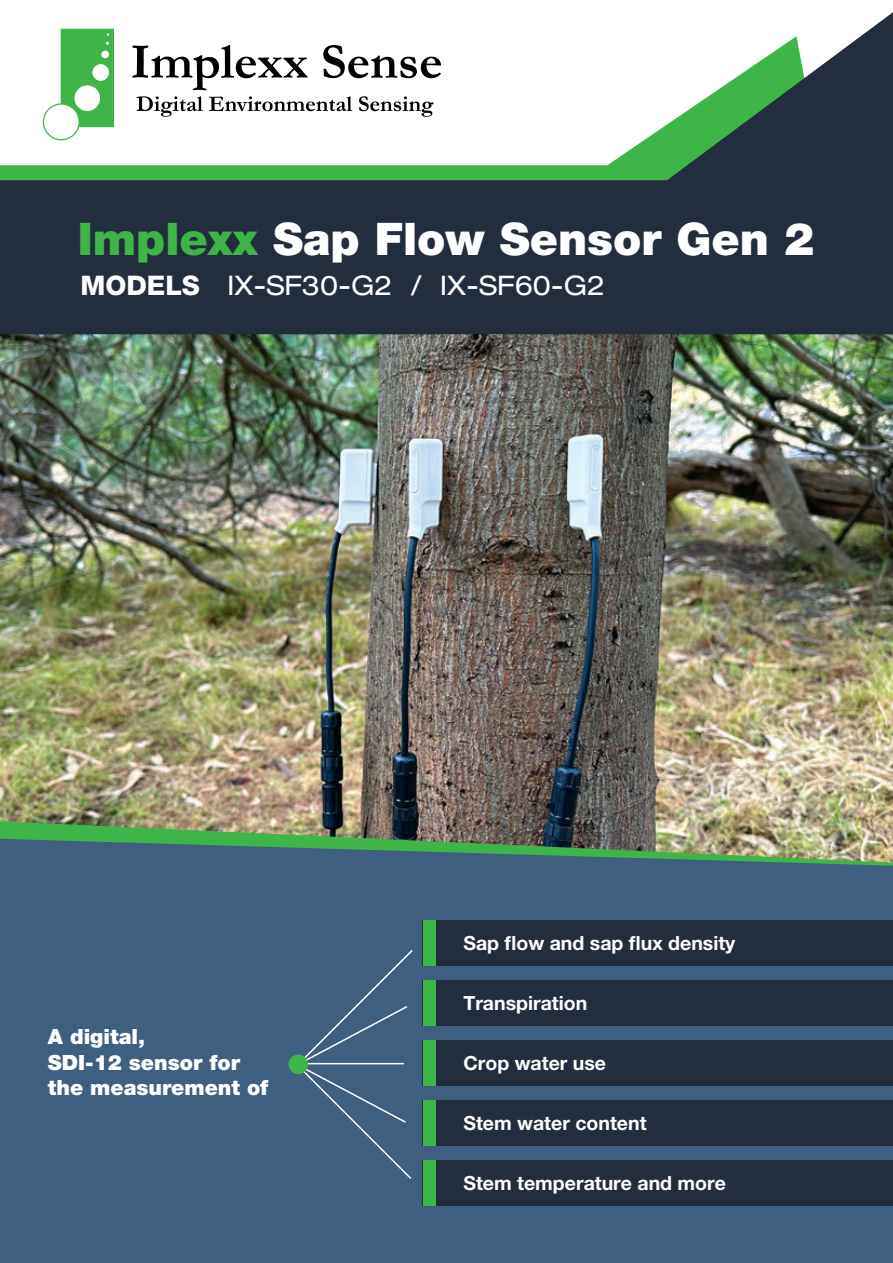
<style>
.page{position:relative;width:893px;height:1263px;background:#fff}
.page>*{position:absolute;margin:0;border:0;box-sizing:border-box;transform-origin:0 0}
.t1{font:900 45px "Helvetica Neue LT Pro";color:#fff}
.t2{font:expanded 27px "Helvetica Neue LT Pro";color:#fff}
.t3{font:900 21px/25.2px "Helvetica Neue LT Pro";color:#fff}
.t4{font:700 19.5px "Helvetica Neue LT Pro";color:#fff}
.s1{color:#3fb549}
.s2{font-weight:800;font-stretch:normal}
</style>
<div class="page">
<img style="left:0;top:334px;width:893px;height:487px">
<svg style="left:0;top:12px;width:893px;height:322px;fill:#222d3d"></svg>
<img style="left:0;top:821px;width:893px;height:18px">
<div style="left:0;top:839px;width:893px;height:424px;background:#3e5f7f"></div>
<div style="left:423px;top:920px;width:470px;height:45px;background:#222d3d"></div>
<div style="left:423px;top:920px;width:12px;height:45px;background:#3fb549"></div>
<div style="left:423px;top:980px;width:470px;height:45px;background:#222d3d"></div>
<div style="left:423px;top:980px;width:12px;height:45px;background:#3fb549"></div>
<div style="left:423px;top:1040px;width:470px;height:45px;background:#222d3d"></div>
<div style="left:423px;top:1040px;width:12px;height:45px;background:#3fb549"></div>
<div style="left:423px;top:1100px;width:470px;height:45px;background:#222d3d"></div>
<div style="left:423px;top:1100px;width:12px;height:45px;background:#3fb549"></div>
<div style="left:423px;top:1160px;width:470px;height:45px;background:#222d3d"></div>
<div style="left:423px;top:1160px;width:12px;height:45px;background:#3fb549"></div>
<div style="left:295px;top:948px;width:119px;height:232px;background:#3e5f7f"></div>
<div style="left:288px;top:1055px;width:20px;height:19px;background:#3fb549;border-radius:50%"></div>
<div style="left:61px;top:29px;width:52px;height:98px;background:#40b449"></div>
<div style="left:61px;top:29px;width:53px;height:98px;border:1px solid #40b449"></div>
<div style="left:74px;top:85px;width:27px;height:27px;background:#fff;border-radius:50%"></div>
<div style="left:73px;top:84px;width:28px;height:28px;border:1px solid #40b449;border-radius:50%"></div>
<div style="left:92px;top:64px;width:18px;height:17px;background:#fff;border-radius:50%"></div>
<div style="left:91px;top:63px;width:19px;height:19px;border:1px solid #40b449;border-radius:50%"></div>
<div style="left:101px;top:50px;width:9px;height:9px;background:#fff;border-radius:50%"></div>
<div style="left:100px;top:49px;width:10px;height:11px;border:1px solid #40b449;border-radius:50%"></div>
<div style="left:43px;top:104px;width:36px;height:36px;background:#fff;border-radius:50%"></div>
<div style="left:43px;top:103px;width:37px;height:37px;border:1px solid #40b449;border-radius:50%"></div>
<svg style="left:106px;top:33px;width:3px;height:12px"></svg>
<svg style="left:132px;top:45px;width:175px;height:45px"></svg>
<svg style="left:323px;top:45px;width:118px;height:33px"></svg>
<svg style="left:137px;top:96px;width:66px;height:21px"></svg>
<svg style="left:209px;top:96px;width:143px;height:15px"></svg>
<svg style="left:359px;top:96px;width:74px;height:21px"></svg>
<h1 class="t1" style="left:78px;top:212px;width:738px"><span class="s1">Implexx</span> Sap Flow Sensor Gen 2</h1>
<h2 class="t2" style="left:80px;top:270px;width:526px"><span class="s2">MODELS</span> IX-SF30-G2 / IX-SF60-G2</h2>
<p class="t4" style="left:463px;top:931px;width:273px">Sap flow and sap flux density</p>
<p class="t3" style="left:48px;top:1024px;width:222px">A digital,<br>SDI-12 sensor for the measurement of</p>
<p class="t4" style="left:463px;top:991px;width:125px">Transpiration</p>
<p class="t4" style="left:463px;top:1051px;width:144px">Crop water use</p>
<p class="t4" style="left:463px;top:1111px;width:185px">Stem water content</p>
<p class="t4" style="left:463px;top:1171px;width:264px">Stem temperature and more</p>
</div>
